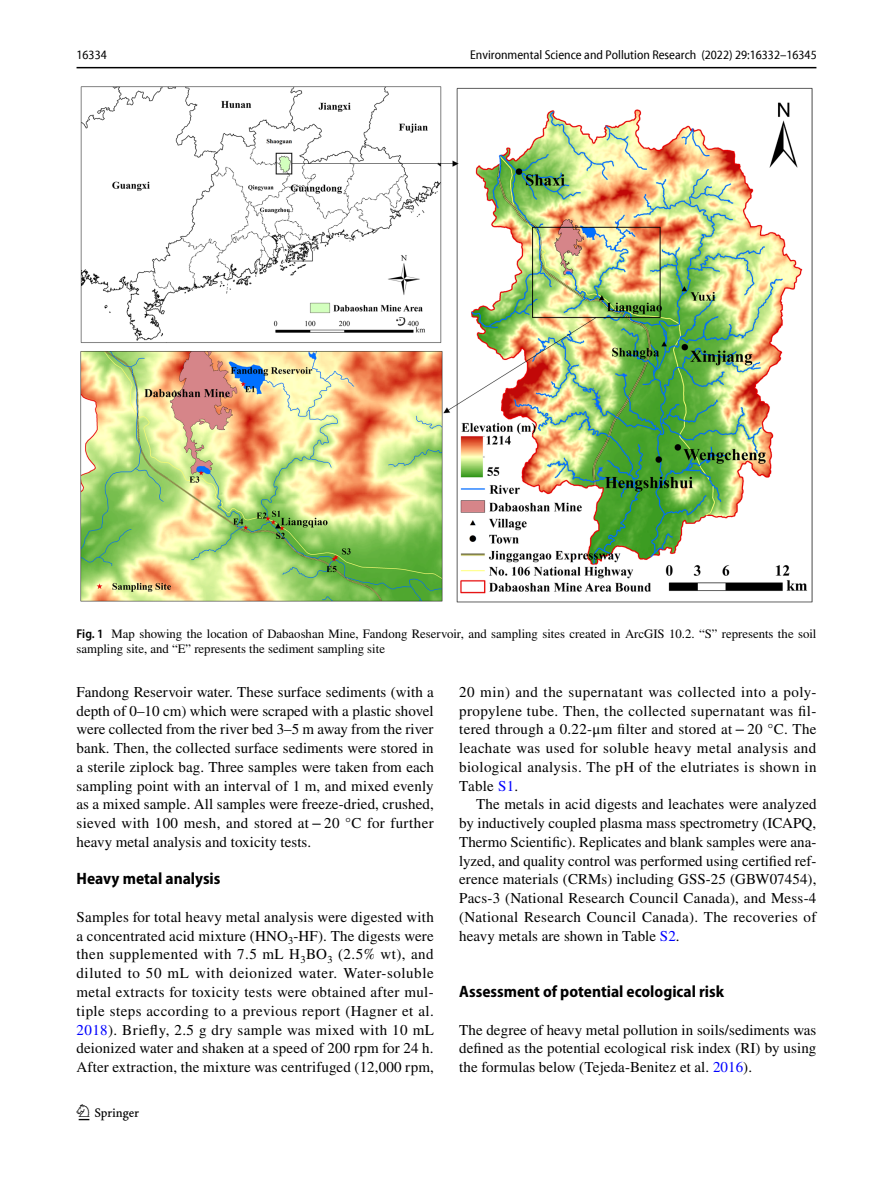
<style>
.page{position:relative;width:893px;height:1187px;background:#fff}
.page>*{position:absolute;margin:0;border:0;box-sizing:border-box;transform-origin:0 0}
.t1{font:22.5px "Springnew Regular 2";color:#000}
.t2{font:700 semi-condensed 16.5px "Myriad Pro";color:#000}
.t3{font:15px/18.8px "STIX";letter-spacing:.01em;color:#000;text-align:justify}
.t4{font:12.75px/15px "STIX";color:#000}
.t5{font:semi-condensed 12.75px "Myriad Pro Unic";color:#000}
.s1{font-family:"Myriad Pro";font-weight:600;font-stretch:semi-condensed}
.s2{color:#00f}
</style>
<div class="page">
<hr style="left:77px;top:67px;width:739px;height:1px;background:#000">
<img style="left:81px;top:87px;width:731px;height:515px">
<p class="t5" style="left:77px;top:50px;width:32px">16334</p>
<p class="t5" style="left:470px;top:50px;width:348px">Environmental Science and Pollution Research (2022) 29:16332–16345</p>
<p class="t4" style="left:77px;top:626px;width:741px"><span class="s1">Fig. 1</span> Map showing the location of Dabaoshan Mine, Fandong Reservoir, and sampling sites created in ArcGIS 10.2. “S” represents the soil sampling site, and “E” represents the sediment sampling site</p>
<p class="t3" style="left:77px;top:683px;width:359px">Fandong Reservoir water. These surface sediments (with a depth of 0–10 cm) which were scraped with a plastic shovel were collected from the river bed 3–5 m away from the river bank. Then, the collected surface sediments were stored in a sterile ziplock bag. Three samples were taken from each sampling point with an interval of 1 m, and mixed evenly as a mixed sample. All samples were freeze-dried, crushed, sieved with 100 mesh, and stored at−20 °C for further heavy metal analysis and toxicity tests.</p>
<p class="t2" style="left:77px;top:869px;width:145px">Heavy metal analysis</p>
<p class="t3" style="left:77px;top:908px;width:359px">Samples for total heavy metal analysis were digested with a concentrated acid mixture (HNO<sub>3</sub>-HF). The digests were then supplemented with 7.5 mL H<sub>3</sub>BO<sub>3</sub> (2.5% wt), and diluted to 50 mL with deionized water. Water-soluble metal extracts for toxicity tests were obtained after mul&shy;tiple steps according to a previous report (Hagner et al.<br><span class="s2">2018</span>). Briefly, 2.5 g dry sample was mixed with 10 mL deionized water and shaken at a speed of 200 rpm for 24 h.<br>After extraction, the mixture was centrifuged (12,000 rpm,</p>
<h1 class="t1" style="left:79px;top:1104px;width:62px">1 3</h1>
<p class="t3" style="left:459px;top:683px;width:359px">20 min) and the supernatant was collected into a poly&shy;propylene tube. Then, the collected supernatant was fil&shy;tered through a 0.22-μm filter and stored at−20 °C. The leachate was used for soluble heavy metal analysis and biological analysis. The pH of the elutriates is shown in Table <span class="s2">S1</span>.</p>
<p class="t3" style="left:459px;top:796px;width:359px;text-indent:17px">The metals in acid digests and leachates were analyzed by inductively coupled plasma mass spectrometry (ICAPQ, Thermo Scientific). Replicates and blank samples were ana&shy;lyzed, and quality control was performed using certified ref&shy;erence materials (CRMs) including GSS-25 (GBW07454), Pacs-3 (National Research Council Canada), and Mess-4 (National Research Council Canada). The recoveries of heavy metals are shown in Table <span class="s2">S2</span>.</p>
<p class="t2" style="left:459px;top:982px;width:266px">Assessment of potential ecological risk</p>
<p class="t3" style="left:459px;top:1021px;width:359px">The degree of heavy metal pollution in soils/sediments was defined as the potential ecological risk index (RI) by using the formulas below (Tejeda-Benitez et al. <span class="s2">2016</span>).</p>
</div>
